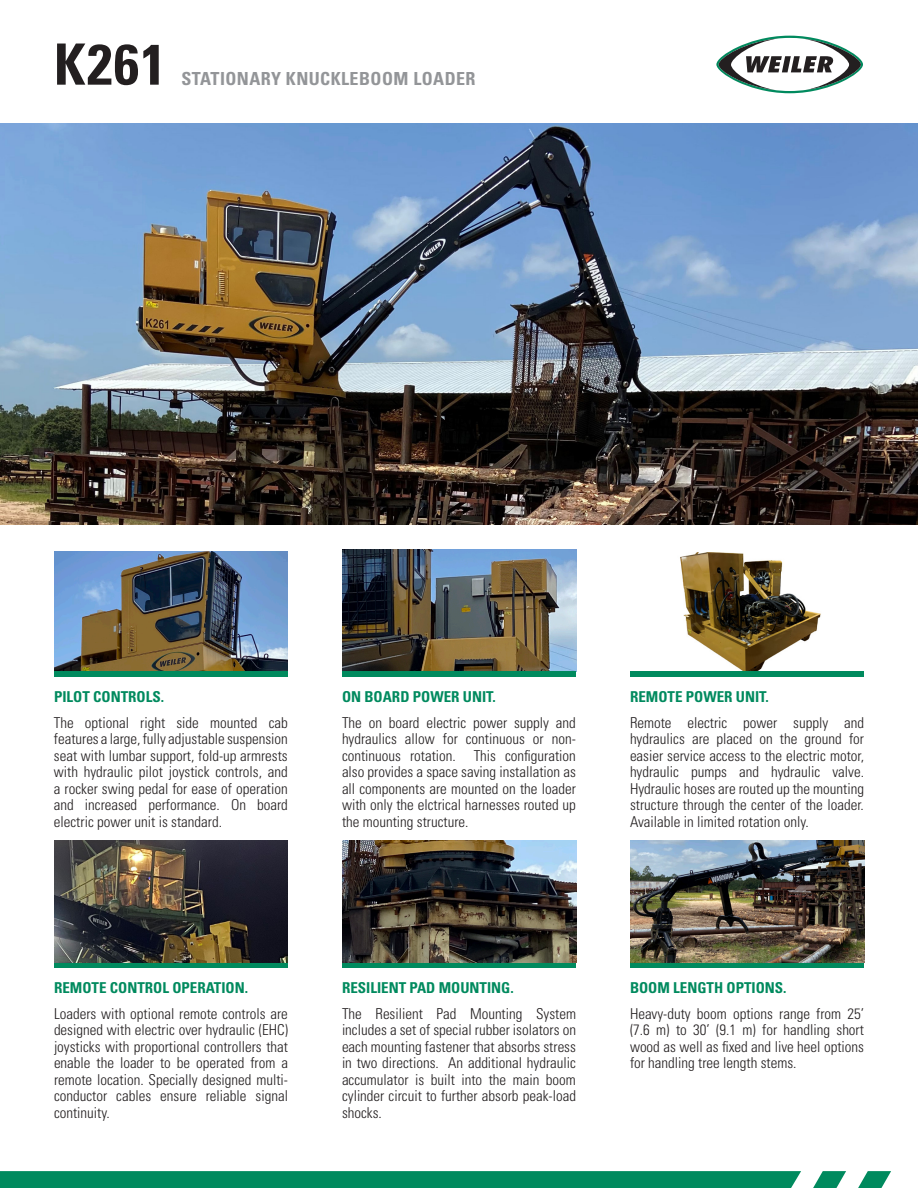
<style>
.page{position:relative;width:918px;height:1188px;background:#fff}
.page>*{position:absolute;margin:0;border:0;box-sizing:border-box;transform-origin:0 0}
.t1{font:700 condensed 57px "Univers LT Std";color:#231f20}
.t2{font:700 condensed 18px "Univers LT Std";letter-spacing:.025em;color:#939598}
.t3{font:300 condensed 15px/16.5px "Univers LT Std";color:#231f20;text-align:justify}
.t4{font:700 condensed 15px "Univers LT Std";color:#008a5e}
</style>
<div class="page">
<img style="left:0;top:123px;width:918px;height:402px">
<svg style="left:0;top:1171px;width:891px;height:17px;background:#0f9067"></svg>
<div style="left:54px;top:962px;width:234px;height:6px;background:#008a5e"></div>
<div style="left:342px;top:962px;width:234px;height:6px;background:#008a5e"></div>
<div style="left:630px;top:962px;width:234px;height:6px;background:#008a5e"></div>
<svg style="left:716px;top:36px;width:147px;height:57px"></svg>
<img style="left:54px;top:841px;width:234px;height:121px">
<img style="left:342px;top:550px;width:234px;height:121px">
<img style="left:342px;top:841px;width:234px;height:121px">
<img style="left:680px;top:552px;width:141px;height:119px">
<div style="left:630px;top:671px;width:234px;height:5px;background:#008a5e"></div>
<img style="left:54px;top:551px;width:234px;height:120px">
<div style="left:54px;top:671px;width:234px;height:5px;background:#008a5e"></div>
<div style="left:342px;top:671px;width:234px;height:5px;background:#008a5e"></div>
<img style="left:630px;top:841px;width:234px;height:121px">
<p class="t1" style="left:54px;top:29px;width:113px">K261</p>
<p class="t2" style="left:181px;top:67px;width:296px">STATIONARY KNUCKLEBOOM LOADER</p>
<p class="t4" style="left:54px;top:688px;width:112px">PILOT CONTROLS.</p>
<p class="t4" style="left:342px;top:688px;width:155px">ON BOARD POWER UNIT.</p>
<p class="t4" style="left:630px;top:688px;width:140px">REMOTE POWER UNIT.</p>
<p class="t3" style="left:54px;top:714px;width:236px">The optional right side mounted cab features a large, fully adjustable suspension seat with lumbar support, fold-up armrests with hydraulic pilot joystick controls, and a rocker swing pedal for ease of operation and increased performance. On board electric power unit is standard.</p>
<p class="t3" style="left:342px;top:714px;width:235px">The on board electric power supply and hydraulics allow for continuous or non&shy;continuous rotation. This configuration also provides a space saving installation as all components are mounted on the loader with only the elctrical harnesses routed up the mounting structure.</p>
<p class="t3" style="left:630px;top:714px;width:236px">Remote electric power supply and hydraulics are placed on the ground for easier service access to the electric motor, hydraulic pumps and hydraulic valve.<br>Hydraulic hoses are routed up the mounting structure through the center of the loader.<br>Available in limited rotation only.</p>
<p class="t4" style="left:54px;top:979px;width:196px">REMOTE CONTROL OPERATION.</p>
<p class="t3" style="left:54px;top:1005px;width:236px">Loaders with optional remote controls are designed with electric over hydraulic (EHC) joysticks with proportional controllers that enable the loader to be operated from a remote location. Specially designed multi&shy;conductor cables ensure reliable signal continuity.</p>
<p class="t4" style="left:342px;top:979px;width:173px">RESILIENT PAD MOUNTING.</p>
<p class="t4" style="left:630px;top:979px;width:158px">BOOM LENGTH OPTIONS.</p>
<p class="t3" style="left:342px;top:1005px;width:236px">The Resilient Pad Mounting System includes a set of special rubber isolators on each mounting fastener that absorbs stress in two directions. An additional hydraulic accumulator is built into the main boom cylinder circuit to further absorb peak-load shocks.</p>
<p class="t3" style="left:630px;top:1005px;width:236px">Heavy-duty boom options range from 25’ (7.6 m) to 30’ (9.1 m) for handling short wood as well as fixed and live heel options for handling tree length stems.</p>
</div>
